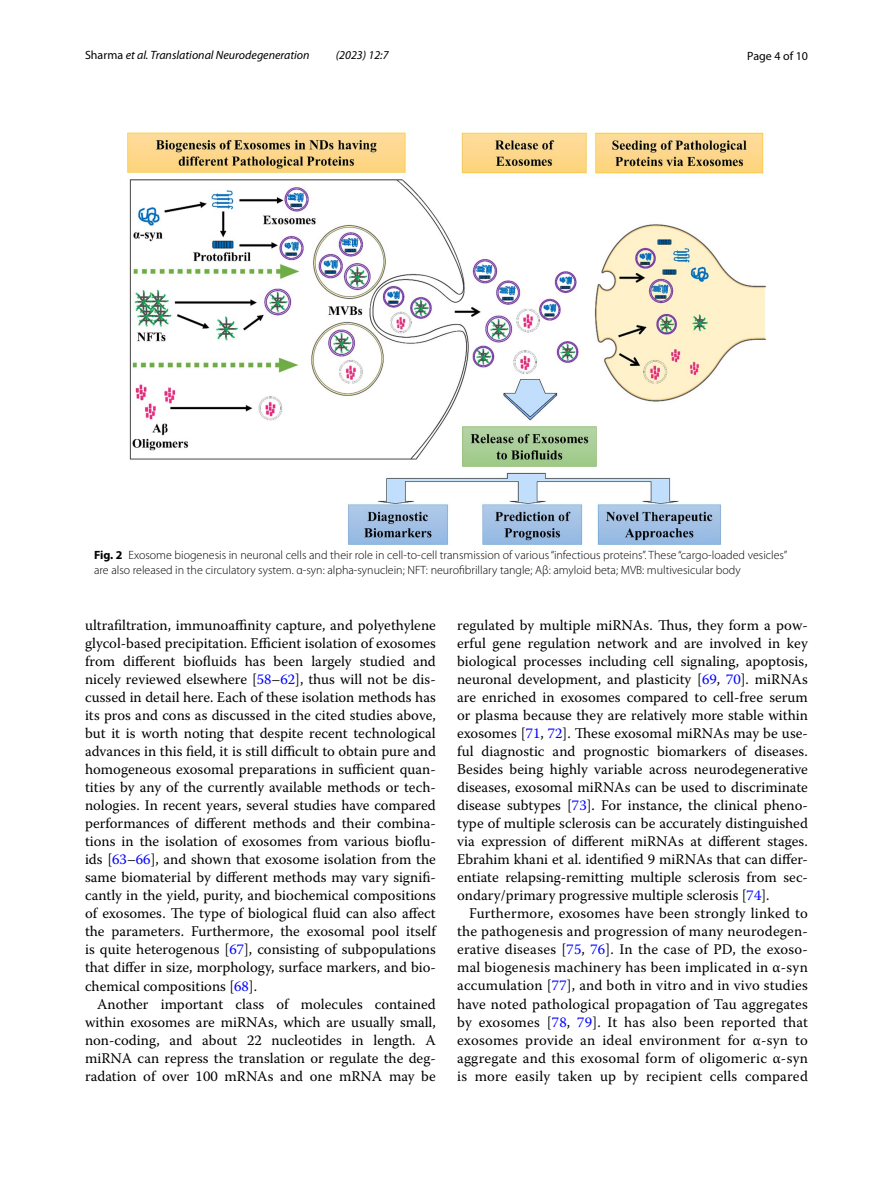
<style>
.page{position:relative;width:893px;height:1187px;background:#fff}
.page>*{position:absolute;margin:0;border:0;box-sizing:border-box;transform-origin:0 0}
.t1{font:14.7px/18px "Warnock Pro";color:#000;text-align:justify}
.t2{font:300 12px/15px "Myriad Pro";color:#000}
.t3{font:italic 12px "Myriad Pro";color:#000}
.t4{font:12px "Myriad Pro";color:#000}
.s1{font-style:normal}
.s2{font-weight:700}
.s3{color:#00f}
</style>
<div class="page">
<img style="left:128px;top:133px;width:637px;height:411px">
<p class="t3" style="left:85px;top:48px;width:226px"><span class="s1">Sharma</span> et al. Translational Neurodegeneration</p>
<p class="t3" style="left:336px;top:48px;width:54px">(2023) 12:7</p>
<p class="t4" style="left:747px;top:48px;width:62px">Page 4 of 10</p>
<p class="t2" style="left:94px;top:548px;width:695px"><span class="s2">Fig. 2</span> Exosome biogenesis in neuronal cells and their role in cell-to-cell transmission of various “infectious proteins”. These “cargo-loaded vesicles” are also released in the circulatory system. α-syn: alpha-synuclein; NFT: neurofibrillary tangle; Aβ: amyloid beta; MVB: multivesicular body</p>
<p class="t1" style="left:85px;top:616px;width:352px">ultrafiltration, immunoaffinity capture, and polyethylene glycol-based precipitation. Efficient isolation of exosomes from different biofluids has been largely studied and nicely reviewed elsewhere [<span class="s3">58</span>–<span class="s3">62</span>], thus will not be dis&shy;cussed in detail here. Each of these isolation methods has its pros and cons as discussed in the cited studies above, but it is worth noting that despite recent technological advances in this field, it is still difficult to obtain pure and homogeneous exosomal preparations in sufficient quan&shy;tities by any of the currently available methods or tech&shy;nologies. In recent years, several studies have compared performances of different methods and their combina&shy;tions in the isolation of exosomes from various bioflu&shy;ids [<span class="s3">63</span>–<span class="s3">66</span>], and shown that exosome isolation from the same biomaterial by different methods may vary signifi&shy;cantly in the yield, purity, and biochemical compositions of exosomes. The type of biological fluid can also affect the parameters. Furthermore, the exosomal pool itself is quite heterogenous [<span class="s3">67</span>], consisting of subpopulations that differ in size, morphology, surface markers, and bio&shy;chemical compositions [<span class="s3">68</span>].</p>
<p class="t1" style="left:85px;top:994px;width:352px;text-indent:12px">Another important class of molecules contained within exosomes are miRNAs, which are usually small, non-coding, and about 22 nucleotides in length. A miRNA can repress the translation or regulate the deg&shy;radation of over 100 mRNAs and one mRNA may be</p>
<p class="t1" style="left:457px;top:616px;width:352px">regulated by multiple miRNAs. Thus, they form a pow&shy;erful gene regulation network and are involved in key biological processes including cell signaling, apoptosis, neuronal development, and plasticity [<span class="s3">69</span>, <span class="s3">70</span>]. miRNAs are enriched in exosomes compared to cell-free serum or plasma because they are relatively more stable within exosomes [<span class="s3">71</span>, <span class="s3">72</span>]. These exosomal miRNAs may be use&shy;ful diagnostic and prognostic biomarkers of diseases.<br>Besides being highly variable across neurodegenerative diseases, exosomal miRNAs can be used to discriminate disease subtypes [<span class="s3">73</span>]. For instance, the clinical pheno&shy;type of multiple sclerosis can be accurately distinguished via expression of different miRNAs at different stages.<br>Ebrahim khani et al. identified 9 miRNAs that can differ&shy;entiate relapsing-remitting multiple sclerosis from sec&shy;ondary/primary progressive multiple sclerosis [<span class="s3">74</span>].</p>
<p class="t1" style="left:457px;top:904px;width:352px;text-indent:12px">Furthermore, exosomes have been strongly linked to the pathogenesis and progression of many neurodegen&shy;erative diseases [<span class="s3">75</span>, <span class="s3">76</span>]. In the case of PD, the exoso&shy;mal biogenesis machinery has been implicated in α-syn accumulation [<span class="s3">77</span>], and both in vitro and in vivo studies have noted pathological propagation of Tau aggregates by exosomes [<span class="s3">78</span>, <span class="s3">79</span>]. It has also been reported that exosomes provide an ideal environment for α-syn to aggregate and this exosomal form of oligomeric α-syn is more easily taken up by recipient cells compared</p>
</div>
